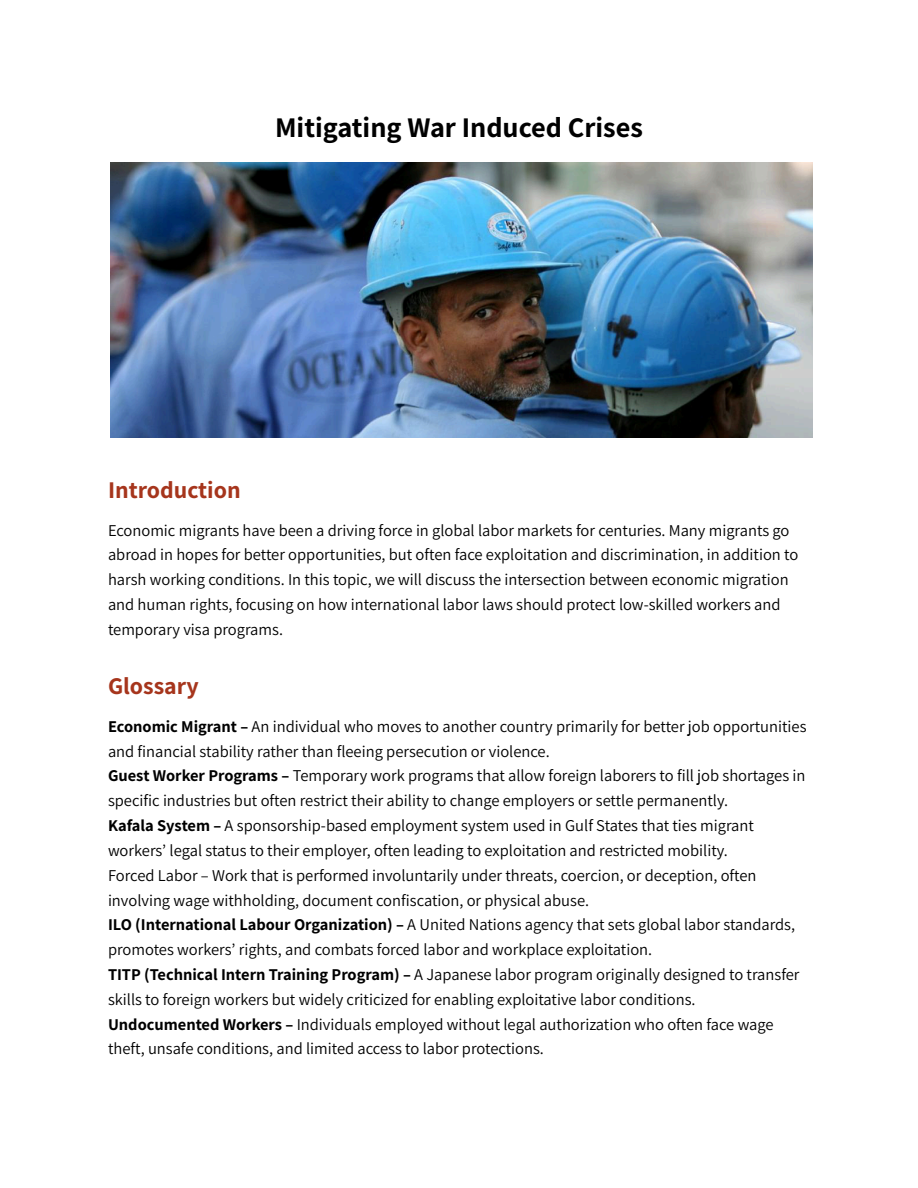
<style>
.page{position:relative;width:918px;height:1188px;background:#fff}
.page>*{position:absolute;margin:0;border:0;box-sizing:border-box;transform-origin:0 0}
.t1{font:700 28.5px "Assistant";color:#000}
.t2{font:700 24px "Assistant";color:#a6351c}
.t3{font:16.5px/24.8px "Assistant";color:#000}
.s1{font-weight:700}
</style>
<div class="page">
<img style="left:110px;top:162px;width:702px;height:276px">
<h1 class="t1" style="left:275px;top:108px;width:369px">Mitigating War Induced Crises</h1>
<h2 class="t2" style="left:108px;top:474px;width:134px">Introduction</h2>
<p class="t3" style="left:108px;top:517px;width:692px">Economic migrants have been a driving force in global labor markets for centuries. Many migrants go abroad in hopes for better opportunities, but often face exploitation and discrimination, in addition to harsh working conditions. In this topic, we will discuss the intersection between economic migration and human rights, focusing on how international labor laws should protect low-skilled workers and temporary visa programs.</p>
<h2 class="t2" style="left:108px;top:670px;width:92px">Glossary</h2>
<p class="t3" style="left:108px;top:713px;width:700px"><span class="s1">Economic Migrant –</span> An individual who moves to another country primarily for better job opportunities and fi nancial stability rather than fleeing persecution or violence.</p>
<p class="t3" style="left:108px;top:763px;width:699px"><span class="s1">Guest Worker Programs –</span> Temporary work programs that allow foreign laborers to fi ll job shortages in specific industries but often restrict their ability to change employers or settle permanently.</p>
<p class="t3" style="left:108px;top:813px;width:647px"><span class="s1">Kafala System –</span> A sponsorship-based employment system used in Gulf States that ties migrant workers’ legal status to their employer, often leading to exploitation and restricted mobility.</p>
<p class="t3" style="left:108px;top:862px;width:650px">Forced Labor – Work that is performed involuntarily under threats, coercion, or deception, often involving wage withholding, document confiscation, or physical abuse.</p>
<p class="t3" style="left:108px;top:912px;width:689px"><span class="s1">ILO (International Labour Organization) –</span> A United Nations agency that sets global labor standards, promotes workers’ rights, and combats forced labor and workplace exploitation.</p>
<p class="t3" style="left:108px;top:962px;width:693px"><span class="s1">TITP (Technical Intern Training Program) –</span> A Japanese labor program originally designed to transfer skills to foreign workers but widely criticized for enabling exploitative labor conditions.</p>
<p class="t3" style="left:108px;top:1011px;width:667px"><span class="s1">Undocumented Workers –</span> Individuals employed without legal authorization who often face wage theft, unsafe conditions, and limited access to labor protections.</p>
</div>
